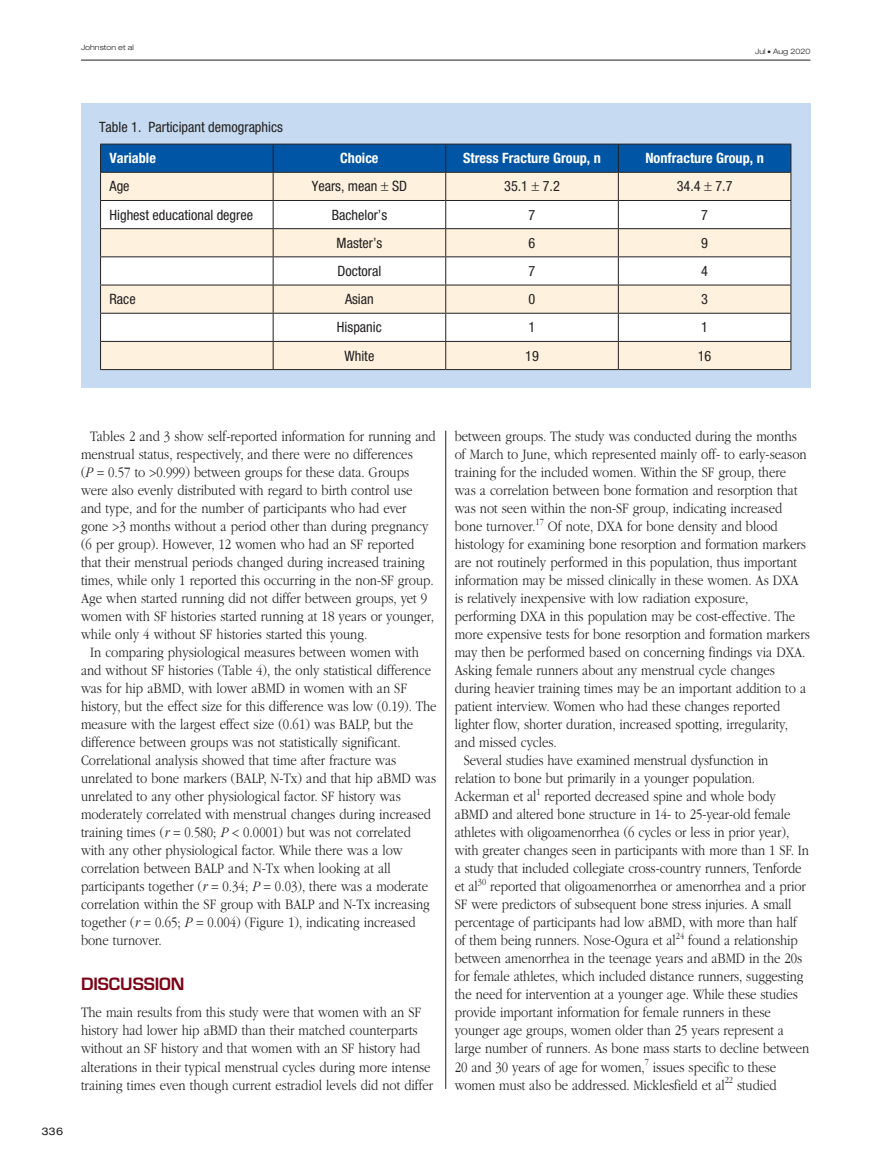
<style>
.page{position:relative;width:878px;height:1175px;background:#fff}
.page>*{position:absolute;margin:0;border:0;box-sizing:border-box;transform-origin:0 0}
.t1{font:600 16.5px "Eurostile LT Std";letter-spacing:-.005em;color:#7d0216}
.t2{font:300 15px/18px "ITC Garamond Std";color:#231f20;scale:.85 1}
.t3{font:condensed 14.25px "Helvetica Neue LT Std";color:#231f20}
.t4{font:700 condensed 14.25px "Helvetica Neue LT Std";color:#fff}
.t5{font:expanded 10.5px "Helvetica Neue LT Std";color:#231f20}
.t6{font:300 9.75px "ITC Garamond Std";letter-spacing:-.005em;color:#231f20;scale:.85 1}
.t7{font:300 expanded 7.5px "Helvetica Neue LT Std";color:#231f20}
.s1{font-style:italic}
</style>
<div class="page">
<hr style="left:81px;top:60px;width:729px;height:1px;background:#231f20">
<hr style="left:445px;top:430px;width:1px;height:658px;background:#231f20">
<div style="left:81px;top:104px;width:729px;height:284px;background:#c6dbf1"></div>
<hr style="left:100px;top:369px;width:173px;height:1px;background:#231f20">
<hr style="left:273px;top:369px;width:173px;height:1px;background:#231f20">
<hr style="left:446px;top:369px;width:172px;height:1px;background:#231f20">
<hr style="left:618px;top:369px;width:173px;height:1px;background:#231f20">
<svg style="left:100px;top:144px;width:691px;height:225px;background:#d7dbdb"></svg>
<p class="t7" style="left:81px;top:43px;width:54px">Johnston et al</p>
<p class="t7" style="left:755px;top:47px;width:57px">Jul • Aug 2020</p>
<p class="t3" style="left:99px;top:118px;width:185px">Table 1. Participant demographics</p>
<p class="t4" style="left:110px;top:150px;width:48px">Variable</p>
<p class="t4" style="left:340px;top:150px;width:40px">Choice</p>
<p class="t4" style="left:463px;top:150px;width:139px">Stress Fracture Group, n</p>
<p class="t4" style="left:645px;top:150px;width:120px">Nonfracture Group, n</p>
<p class="t3" style="left:110px;top:178px;width:22px">Age</p>
<p class="t3" style="left:312px;top:178px;width:97px">Years, mean SD</p>
<p class="t3" style="left:504px;top:178px;width:57px">35.1 7.2</p>
<p class="t3" style="left:676px;top:178px;width:57px">34.4 7.7</p>
<p class="t3" style="left:109px;top:206px;width:145px">Highest educational degree</p>
<p class="t3" style="left:332px;top:206px;width:57px">Bachelor’s</p>
<p class="t3" style="left:528px;top:206px;width:8px">7</p>
<p class="t3" style="left:701px;top:206px;width:8px">7</p>
<p class="t3" style="left:336px;top:234px;width:47px">Master’s</p>
<p class="t3" style="left:528px;top:234px;width:8px">6</p>
<p class="t3" style="left:701px;top:234px;width:8px">9</p>
<p class="t3" style="left:337px;top:263px;width:45px">Doctoral</p>
<p class="t3" style="left:528px;top:263px;width:8px">7</p>
<p class="t3" style="left:701px;top:263px;width:8px">4</p>
<p class="t3" style="left:109px;top:291px;width:28px">Race</p>
<p class="t3" style="left:345px;top:291px;width:30px">Asian</p>
<p class="t3" style="left:528px;top:291px;width:8px">0</p>
<p class="t3" style="left:701px;top:291px;width:8px">3</p>
<p class="t3" style="left:337px;top:319px;width:46px">Hispanic</p>
<p class="t3" style="left:528px;top:319px;width:8px">1</p>
<p class="t3" style="left:701px;top:319px;width:8px">1</p>
<p class="t3" style="left:344px;top:347px;width:31px">White</p>
<p class="t3" style="left:525px;top:347px;width:15px">19</p>
<p class="t3" style="left:697px;top:347px;width:15px">16</p>
<p class="t5" style="left:42px;top:1125px;width:23px">336</p>
<p class="t2" style="left:81px;top:428px;width:419px;text-indent:9px">Tables 2 and 3 show self-reported information for running and menstrual status, respectively, and there were no differences<br>(<span class="s1">P</span> 0.57 to 0.999) between groups for these data. Groups were also evenly distributed with regard to birth control use and type, and for the number of participants who had ever gone 3 months without a period other than during pregnancy (6 per group). However, 12 women who had an SF reported that their menstrual periods changed during increased training times, while only 1 reported this occurring in the non-SF group.<br>Age when started running did not differ between groups, yet 9 women with SF histories started running at 18 years or younger, while only 4 without SF histories started this young.</p>
<p class="t2" style="left:81px;top:644px;width:420px;text-indent:9px">In comparing physiological measures between women with and without SF histories (Table 4), the only statistical difference was for hip aBMD, with lower aBMD in women with an SF history, but the effect size for this difference was low (0.19). The measure with the largest effect size (0.61) was BALP, but the difference between groups was not statistically significant.<br>Correlational analysis showed that time after fracture was unrelated to bone markers (BALP, N-Tx) and that hip aBMD was unrelated to any other physiological factor. SF history was moderately correlated with menstrual changes during increased training times (<span class="s1">r</span> 0.580; <span class="s1">P</span> 0.0001) but was not correlated with any other physiological factor. While there was a low correlation between BALP and N-Tx when looking at all participants together (<span class="s1">r</span> 0.34; <span class="s1">P</span> 0.03), there was a moderate correlation within the SF group with BALP and N-Tx increasing together (<span class="s1">r</span> 0.65; <span class="s1">P</span> 0.004) (Figure 1), indicating increased bone turnover.</p>
<p class="t1" style="left:81px;top:974px;width:105px">DISCUSSION</p>
<p class="t2" style="left:81px;top:1004px;width:416px">The main results from this study were that women with an SF history had lower hip aBMD than their matched counterparts without an SF history and that women with an SF history had alterations in their typical menstrual cycles during more intense training times even though current estradiol levels did not differ</p>
<p class="t2" style="left:454px;top:428px;width:415px">between groups. The study was conducted during the months of March to June, which represented mainly off- to early-season training for the included women. Within the SF group, there was a correlation between bone formation and resorption that was not seen within the non-SF group, indicating increased bone turnover.</p>
<p class="t6" style="left:535px;top:516px;width:11px">17</p>
<p class="t2" style="left:548px;top:518px;width:272px">Of note, DXA for bone density and blood</p>
<p class="t2" style="left:454px;top:536px;width:414px">histology for examining bone resorption and formation markers</p>
<p class="t2" style="left:454px;top:554px;width:404px">are not routinely performed in this population, thus important</p>
<p class="t2" style="left:454px;top:572px;width:406px">information may be missed clinically in these women. As DXA</p>
<p class="t2" style="left:454px;top:590px;width:347px">is relatively inexpensive with low radiation exposure,</p>
<p class="t2" style="left:454px;top:608px;width:402px">performing DXA in this population may be cost-effective. The</p>
<p class="t2" style="left:454px;top:626px;width:419px">more expensive tests for bone resorption and formation markers</p>
<p class="t2" style="left:454px;top:644px;width:414px">may then be performed based on concerning findings via DXA.</p>
<p class="t2" style="left:454px;top:662px;width:378px">Asking female runners about any menstrual cycle changes</p>
<p class="t2" style="left:454px;top:680px;width:415px">during heavier training times may be an important addition to a</p>
<p class="t2" style="left:454px;top:698px;width:384px">patient interview. Women who had these changes reported</p>
<p class="t2" style="left:454px;top:716px;width:394px">lighter flow, shorter duration, increased spotting, irregularity,</p>
<p class="t2" style="left:454px;top:734px;width:122px">and missed cycles.</p>
<p class="t2" style="left:464px;top:752px;width:360px">Several studies have examined menstrual dysfunction in</p>
<p class="t2" style="left:454px;top:770px;width:355px">relation to bone but primarily in a younger population.</p>
<p class="t2" style="left:454px;top:788px;width:98px">Ackerman et al</p>
<p class="t6" style="left:536px;top:786px;width:6px">1</p>
<p class="t2" style="left:454px;top:788px;width:418px;text-indent:90px">reported decreased spine and whole body aBMD and altered bone structure in 14- to 25-year-old female athletes with oligoamenorrhea (6 cycles or less in prior year), with greater changes seen in participants with more than 1 SF. In a study that included collegiate cross-country runners, Tenforde et al</p>
<p class="t6" style="left:478px;top:876px;width:11px">30</p>
<p class="t2" style="left:455px;top:878px;width:414px;text-indent:35px">reported that oligoamenorrhea or amenorrhea and a prior SF were predictors of subsequent bone stress injuries. A small percentage of participants had low aBMD, with more than half of them being runners. Nose-Ogura et al</p>
<p class="t6" style="left:676px;top:930px;width:11px">24</p>
<p class="t2" style="left:455px;top:932px;width:418px;text-indent:233px">found a relationship between amenorrhea in the teenage years and aBMD in the 20s for female athletes, which included distance runners, suggesting the need for intervention at a younger age. While these studies provide important information for female runners in these younger age groups, women older than 25 years represent a large number of runners. As bone mass starts to decline between 20 and 30 years of age for women,</p>
<p class="t6" style="left:644px;top:1056px;width:6px">7</p>
<p class="t2" style="left:454px;top:1058px;width:379px;text-indent:198px">issues specific to these women must also be addressed. Micklesfield et al</p>
<p class="t6" style="left:724px;top:1074px;width:11px">22</p>
<p class="t2" style="left:737px;top:1076px;width:48px">studied</p>
</div>
